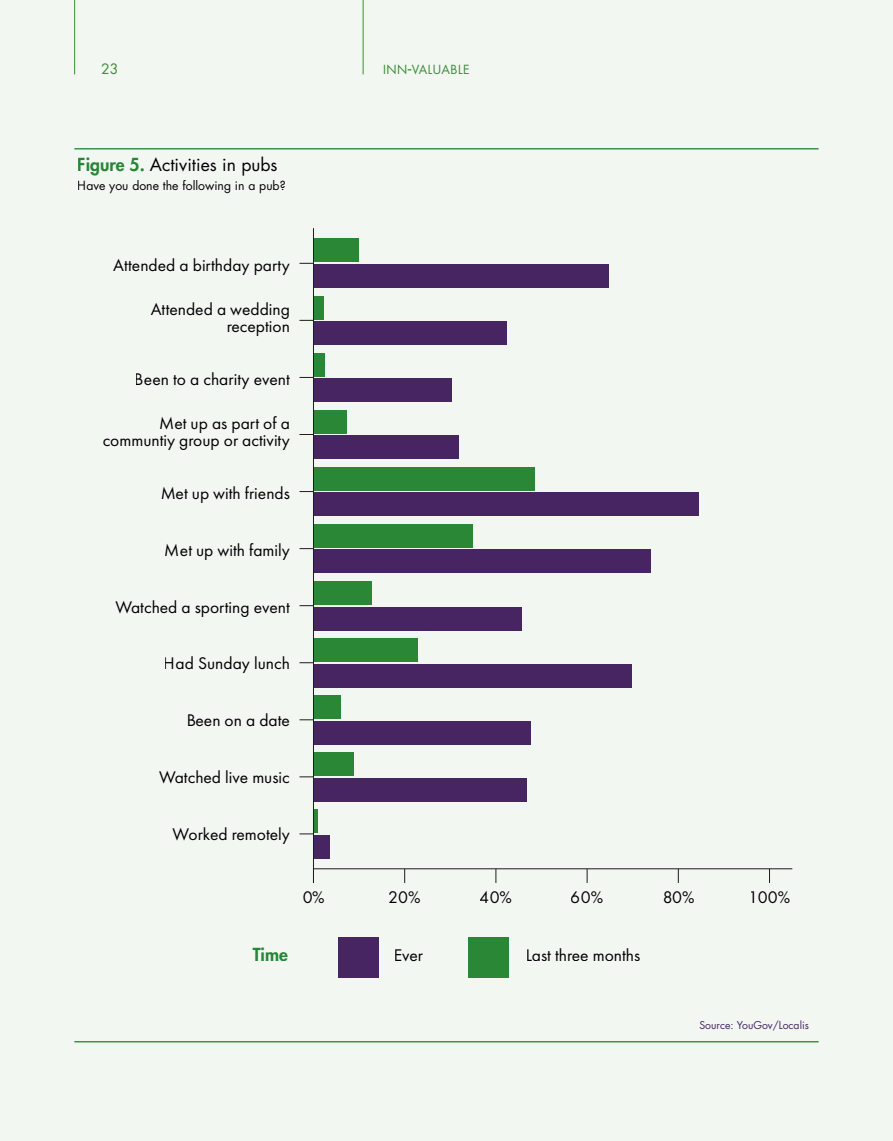
<style>
.page{position:relative;width:893px;height:1141px;background:#f2f7f2}
.page>*{position:absolute;margin:0;border:0;box-sizing:border-box;transform-origin:0 0}
.t1{font:17.5px/16.8px "Futura PT";color:#000;text-align:right}
.t2{font:17.5px "Futura Std";color:#000}
.t3{font:800 17.5px "Futura Std";color:#278636}
.t4{font:14px "Futura Std";color:#3c8e39}
.t5{font:12.25px "Futura Std";color:#000}
.t6{font:12.25px "Futura Std";letter-spacing:.035em;color:#3c8e39}
.t7{font:10.5px "Futura Std";color:#472562}
.s1{font-size:17.5px}
.s2{font-weight:800;color:#278636}
</style>
<div class="page">
<div style="left:313px;top:835px;width:17px;height:23px;background:#472562"></div>
<div style="left:313px;top:810px;width:5px;height:23px;background:#298736"></div>
<div style="left:313px;top:778px;width:214px;height:23px;background:#472562"></div>
<div style="left:313px;top:752px;width:40px;height:24px;background:#298736"></div>
<div style="left:313px;top:721px;width:218px;height:23px;background:#472562"></div>
<div style="left:313px;top:695px;width:28px;height:23px;background:#298736"></div>
<div style="left:313px;top:664px;width:319px;height:23px;background:#472562"></div>
<div style="left:313px;top:638px;width:105px;height:23px;background:#298736"></div>
<div style="left:313px;top:607px;width:209px;height:23px;background:#472562"></div>
<div style="left:313px;top:581px;width:59px;height:23px;background:#298736"></div>
<div style="left:313px;top:550px;width:337px;height:23px;background:#472562"></div>
<div style="left:313px;top:524px;width:160px;height:23px;background:#298736"></div>
<div style="left:313px;top:493px;width:386px;height:23px;background:#472562"></div>
<div style="left:313px;top:467px;width:222px;height:23px;background:#298736"></div>
<div style="left:313px;top:436px;width:146px;height:23px;background:#472562"></div>
<div style="left:313px;top:410px;width:34px;height:23px;background:#298736"></div>
<div style="left:313px;top:379px;width:139px;height:23px;background:#472562"></div>
<div style="left:313px;top:353px;width:12px;height:23px;background:#298736"></div>
<div style="left:313px;top:322px;width:194px;height:23px;background:#472562"></div>
<div style="left:313px;top:296px;width:11px;height:23px;background:#298736"></div>
<div style="left:313px;top:265px;width:295px;height:23px;background:#472562"></div>
<div style="left:313px;top:239px;width:46px;height:23px;background:#298736"></div>
<svg style="left:299px;top:833px;width:14px;height:1px"></svg>
<svg style="left:299px;top:776px;width:14px;height:1px"></svg>
<svg style="left:299px;top:719px;width:14px;height:1px"></svg>
<svg style="left:299px;top:662px;width:14px;height:1px"></svg>
<svg style="left:299px;top:605px;width:14px;height:1px"></svg>
<svg style="left:299px;top:548px;width:14px;height:1px"></svg>
<svg style="left:299px;top:491px;width:14px;height:1px"></svg>
<svg style="left:299px;top:434px;width:14px;height:1px"></svg>
<svg style="left:299px;top:377px;width:14px;height:1px"></svg>
<svg style="left:299px;top:320px;width:14px;height:1px"></svg>
<svg style="left:299px;top:263px;width:14px;height:1px"></svg>
<hr style="left:313px;top:868px;width:479px;height:1px;background:#1d1d1b">
<hr style="left:313px;top:228px;width:1px;height:655px;background:#1d1d1b">
<svg style="left:404px;top:869px;width:1px;height:14px"></svg>
<svg style="left:495px;top:869px;width:1px;height:14px"></svg>
<svg style="left:587px;top:869px;width:1px;height:14px"></svg>
<svg style="left:678px;top:869px;width:1px;height:14px"></svg>
<svg style="left:769px;top:869px;width:1px;height:14px"></svg>
<div style="left:338px;top:937px;width:40px;height:40px;background:#472562"></div>
<div style="left:468px;top:937px;width:40px;height:40px;background:#298736"></div>
<hr style="left:74px;top:148px;width:745px;height:1px;background:#298736">
<hr style="left:74px;top:1041px;width:745px;height:1px;background:#298736">
<hr style="left:363px;top:0;width:1px;height:74px;background:#3c8e39">
<hr style="left:74px;top:0;width:1px;height:74px;background:#3c8e39">
<p class="t4" style="left:101px;top:60px;width:19px">23</p>
<p class="t6" style="left:383px;top:62px;width:88px">INN<span class="s1">-</span>VALUABLE</p>
<p class="t2" style="left:78px;top:153px;width:201px"><span class="s2">Figure 5.</span> Activities in pubs</p>
<p class="t5" style="left:78px;top:178px;width:209px">Have you done the following in a pub?</p>
<p class="t1" style="left:113px;top:257px;width:178px">Attended a birthday party</p>
<p class="t1" style="left:151px;top:301px;width:141px">Attended a wedding reception</p>
<p class="t1" style="left:135px;top:371px;width:157px">Been to a charity event</p>
<p class="t1" style="left:103px;top:415px;width:189px">Met up as part of a communtiy group or activity</p>
<p class="t1" style="left:161px;top:484px;width:131px">Met up with friends</p>
<p class="t1" style="left:165px;top:541px;width:127px">Met up with family</p>
<p class="t1" style="left:116px;top:598px;width:176px">Watched a sporting event</p>
<p class="t1" style="left:164px;top:655px;width:127px">Had Sunday lunch</p>
<p class="t1" style="left:186px;top:712px;width:105px">Been on a date</p>
<p class="t1" style="left:159px;top:769px;width:132px">Watched live music</p>
<p class="t1" style="left:172px;top:826px;width:119px">Worked remotely</p>
<p class="t1" style="left:302px;top:888px;width:24px">0%</p>
<p class="t1" style="left:389px;top:888px;width:33px">20%</p>
<p class="t1" style="left:480px;top:888px;width:34px">40%</p>
<p class="t1" style="left:571px;top:888px;width:34px">60%</p>
<p class="t1" style="left:662px;top:888px;width:34px">80%</p>
<p class="t1" style="left:749px;top:888px;width:43px">100%</p>
<p class="t3" style="left:253px;top:943px;width:37px">Time</p>
<p class="t1" style="left:394px;top:946px;width:31px">Ever</p>
<p class="t1" style="left:526px;top:946px;width:116px">Last three months</p>
<p class="t7" style="left:699px;top:1019px;width:111px">Source: YouGov/Localis</p>
</div>
